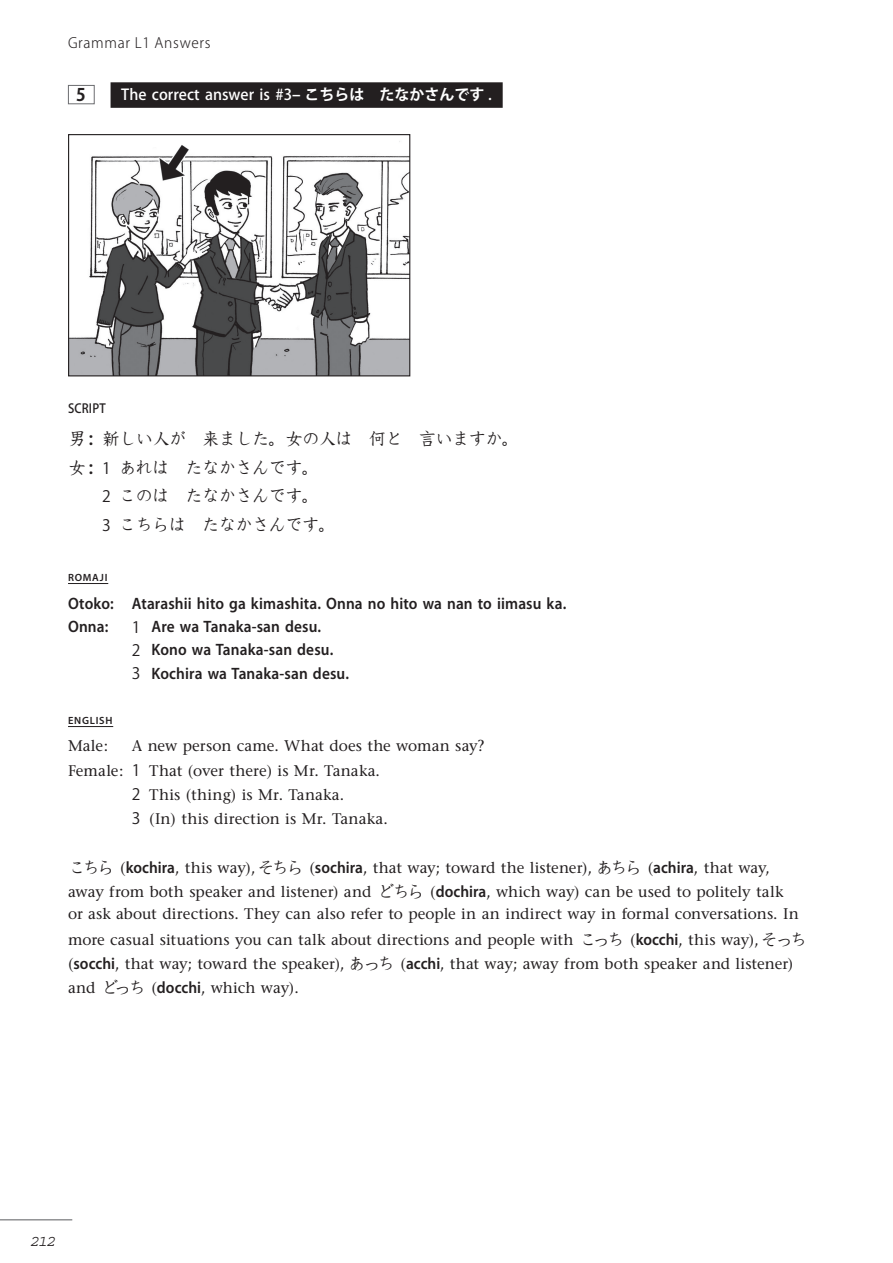
<style>
.page{position:relative;width:893px;height:1263px;background:#fff}
.page>*{position:absolute;margin:0;border:0;box-sizing:border-box;transform-origin:0 0}
.t1{font:18px "DF Kyo Ka Sho W4 MP RKSJ H";letter-spacing:-.075em;color:#231f20}
.t2{font:700 17.25px "Adobe Gothic Std";color:#231f20}
.t3{font:600 16.5px/23.1px "Myriad Pro";letter-spacing:.01em;color:#231f20;scale:.93 1}
.t4{font:italic 15.75px "Courier";color:#231f20}
.t5{font:15.3px/23.4px "Stone Serif";letter-spacing:.005em;color:#231f20}
.t6{font:500 15px "Koz Go Pr 6 N";color:#fff}
.t7{font:300 14.25px "Koz Go Pr 6 N";letter-spacing:.05em;color:#231f20}
.t8{font:500 12.6px "Koz Go Pr 6 N";letter-spacing:.015em;color:#231f20;scale:.93 1}
.t9{font:600 10.5px "Myriad Pro";letter-spacing:.07em;color:#231f20}
.s1{font-weight:700}
.s2{font-family:"Koz Go Pr 6 N";font-size:15.75px}
.s3{font-family:"Koz Go Pr 6 N";font-weight:400;font-size:15.75px}
.s4{font-family:"DF Kyo Ka Sho W4 MP RKSJ H";font-size:18px}
.s5{font-family:"Myriad Pro";font-weight:600;font-size:16.5px}
</style>
<div class="page">
<hr style="left:0;top:1219px;width:72px;height:1px;background:#6c6d70">
<div style="left:111px;top:82px;width:392px;height:26px;background:#231f20"></div>
<hr style="left:68px;top:583px;width:40px;height:1px;background:#231f20">
<hr style="left:68px;top:726px;width:45px;height:1px;background:#231f20">
<div style="left:68px;top:85px;width:27px;height:19px;border:1px solid #6c6d70"></div>
<img style="left:70px;top:141px;width:338px;height:233px">
<div style="left:68px;top:134px;width:342px;height:242px;border:1px solid #231f20"></div>
<p class="t7" style="left:68px;top:34px;width:144px">Grammar L1 Answers</p>
<p class="t2" style="left:76px;top:84px;width:11px">5</p>
<p class="t6" style="left:121px;top:86px;width:372px">The correct answer is #3<span class="s1">– こちらは　たなかさんです</span> .</p>
<p class="t8" style="left:68px;top:401px;width:42px">SCRIPT</p>
<p class="t1" style="left:68px;top:430px;width:453px">男 : 新しい人が　来ました。女の人は　何と　言いますか。</p>
<p class="t1" style="left:68px;top:458px;width:253px">女 : <span class="s2">1</span> あれは　たなかさんです。</p>
<p class="t1" style="left:102px;top:487px;width:219px"><span class="s2">2</span> このは　たなかさんです。</p>
<p class="t1" style="left:102px;top:515px;width:236px"><span class="s2">3</span> こちらは　たなかさんです。</p>
<p class="t9" style="left:68px;top:570px;width:41px">ROMAJI</p>
<p class="t3" style="left:68px;top:592px;width:537px">Otoko: Atarashii hito ga kimashita. Onna no hito wa nan to iimasu ka.<br>Onna:</p>
<p class="t3" style="left:132px;top:615px;width:235px"><span class="s3">1</span> Are wa Tanaka-san desu.<br><span class="s3">2</span> Kono wa Tanaka-san desu.<br><span class="s3">3</span> Kochira wa Tanaka-san desu.</p>
<p class="t9" style="left:68px;top:713px;width:46px">ENGLISH</p>
<p class="t5" style="left:68px;top:734px;width:42px">Male:</p>
<p class="t5" style="left:132px;top:734px;width:354px">A new person came. What does the woman say?</p>
<p class="t5" style="left:68px;top:759px;width:313px">Female: <span class="s2">1</span> That (over there) is Mr. Tanaka.</p>
<p class="t5" style="left:132px;top:783px;width:214px"><span class="s2">2</span> This (thing) is Mr. Tanaka.</p>
<p class="t5" style="left:132px;top:807px;width:257px"><span class="s2">3</span> (In) this direction is Mr. Tanaka.</p>
<p class="t5" style="left:68px;top:856px;width:732px"><span class="s4">こちら</span> (<span class="s5">kochira</span>, this way),<span class="s4">そちら</span> (<span class="s5">sochira</span>, that way; toward the listener), <span class="s4">あちら</span> (<span class="s5">achira</span>, that way, away from both speaker and listener) and <span class="s4">どちら</span> (<span class="s5">dochira</span>, which way) can be used to politely talk or ask about directions. They can also refer to people in an indirect way in formal conversations. In</p>
<p class="t5" style="left:68px;top:927px;width:741px;line-height:24px">more casual situations you can talk about directions and people with <span class="s4">こっち</span> (<span class="s5">kocchi</span>, this way),<span class="s4">そっち</span>(<span class="s5">socchi</span>, that way; toward the speaker), <span class="s4">あっち</span> (<span class="s5">acchi</span>, that way; away from both speaker and listener) and <span class="s4">どっち</span> (<span class="s5">docchi</span>, which way).</p>
<p class="t4" style="left:30px;top:1233px;width:27px">212</p>
</div>
